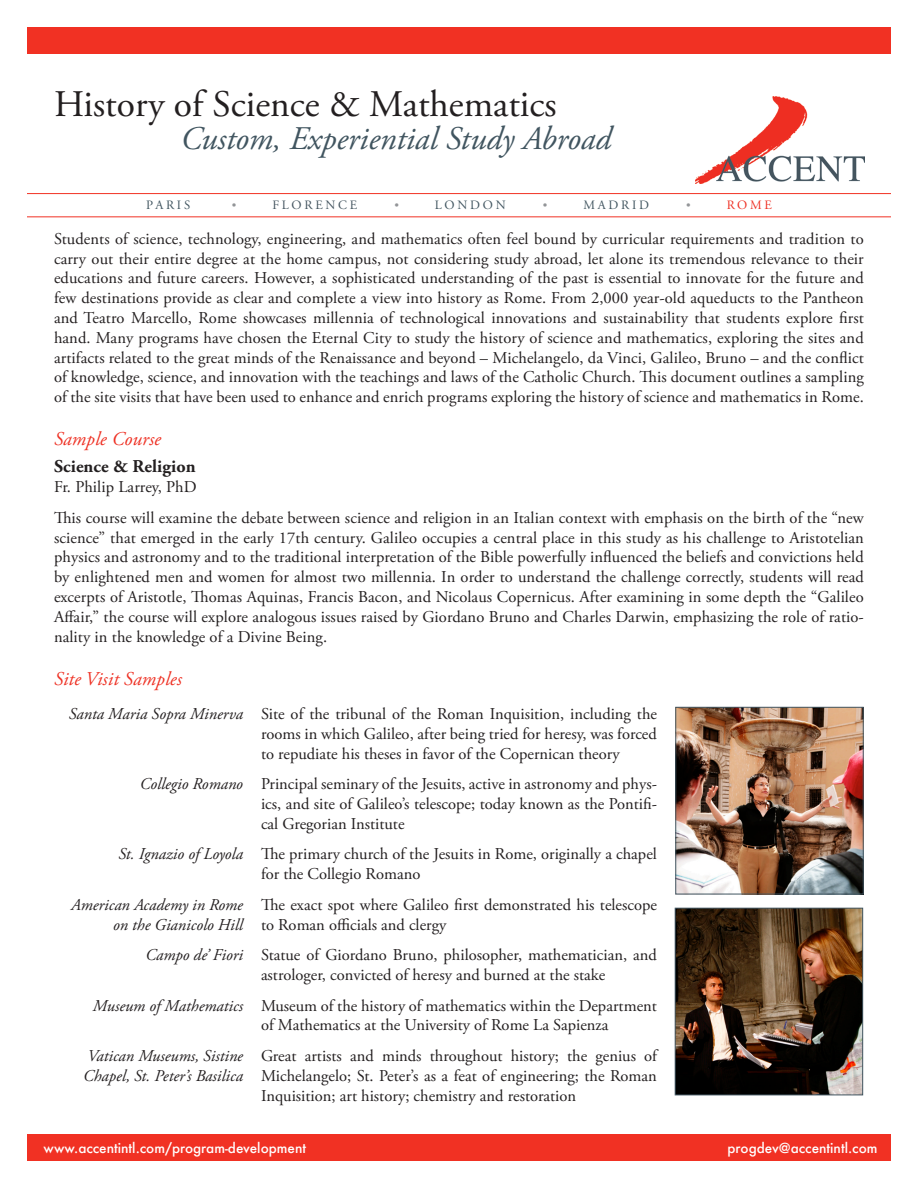
<style>
.page{position:relative;width:918px;height:1188px;background:#fff}
.page>*{position:absolute;margin:0;border:0;box-sizing:border-box;transform-origin:0 0}
.t1{font:37.5px "Adobe Garamond Pro";color:#231f20}
.t2{font:italic 33px "Adobe Garamond Pro";color:#415560}
.t3{font:italic 19.5px "Adobe Garamond Pro";letter-spacing:.005em;color:#ee3124}
.t4{font:700 18px "Adobe Garamond Pro";letter-spacing:.005em;color:#231f20}
.t5{font:16.5px/19.8px "Adobe Garamond Pro";color:#231f20;text-align:justify}
.t6{font:italic 16.5px/19.8px "Adobe Garamond Pro";color:#231f20;text-align:right}
.t7{font:500 13.5px "Futura";color:#fff}
.t8{font:12.75px "Adobe Garamond Pro";letter-spacing:.215em;color:#415560}
.t9{font:12.75px "Adobe Garamond Pro";letter-spacing:.215em;color:#455560}
.t10{font:12.75px "Adobe Garamond Pro";color:#ee3124}
.t11{font:12px "Adobe Garamond Pro";color:#939598}
</style>
<div class="page">
<div style="left:27px;top:1134px;width:864px;height:27px;background:#f13123"></div>
<img style="left:695px;top:96px;width:169px;height:88px">
<div style="left:27px;top:27px;width:864px;height:27px;background:#f13123"></div>
<hr style="left:27px;top:193px;width:864px;height:1px;background:#f13123">
<hr style="left:27px;top:217px;width:864px;height:1px;background:#f13123">
<img style="left:678px;top:709px;width:183px;height:183px">
<div style="left:676px;top:707px;width:187px;height:187px;border:1px solid #415560"></div>
<img style="left:677px;top:910px;width:184px;height:183px">
<div style="left:675px;top:908px;width:188px;height:187px;border:1px solid #415560"></div>
<p class="t1" style="left:54px;top:81px;width:504px">History of Science &amp; Mathematics</p>
<p class="t2" style="left:180px;top:119px;width:432px">Custom, Experiential Study Abroad</p>
<p class="t8" style="left:146px;top:197px;width:46px">PARIS</p>
<p class="t11" style="left:232px;top:198px;width:6px">•</p>
<p class="t9" style="left:272px;top:197px;width:86px">FLORENCE</p>
<p class="t11" style="left:394px;top:198px;width:6px">•</p>
<p class="t8" style="left:435px;top:197px;width:72px">LONDON</p>
<p class="t11" style="left:543px;top:198px;width:6px">•</p>
<p class="t8" style="left:583px;top:197px;width:67px">MADRID</p>
<p class="t11" style="left:686px;top:198px;width:6px">•</p>
<p class="t10" style="left:727px;top:197px;width:47px">ROME</p>
<p class="t5" style="left:54px;top:229px;width:811px">Students of science, technology, engineering, and mathematics often feel bound by curricular requirements and tradition to carry out their entire degree at the home campus, not considering study abroad, let alone its tremendous relevance to their educations and future careers. However, a sophisticated understanding of the past is essential to innovate for the future and few destinations provide as clear and complete a view into history as Rome. From 2,000 year-old aqueducts to the Pantheon and Teatro Marcello, Rome showcases millennia of technological innovations and sustainability that students explore first hand. Many programs have chosen the Eternal City to study the history of science and mathematics, exploring the sites and artifacts related to the great minds of the Renaissance and beyond – Michelangelo, da Vinci, Galileo, Bruno – and the conflict of knowledge, science, and innovation with the teachings and laws of the Catholic Church. This document outlines a sampling of the site visits that have been used to enhance and enrich programs exploring the history of science and mathematics in Rome.</p>
<p class="t3" style="left:54px;top:427px;width:108px">Sample Course</p>
<p class="t4" style="left:54px;top:456px;width:143px">Science &amp; Religion</p>
<p class="t5" style="left:54px;top:478px;width:144px">Fr. Philip Larrey, PhD</p>
<p class="t5" style="left:54px;top:508px;width:812px">This course will examine the debate between science and religion in an Italian context with emphasis on the birth of the “new science” that emerged in the early 17th century. Galileo occupies a central place in this study as his challenge to Aristotelian physics and astronomy and to the traditional interpretation of the Bible powerfully influenced the beliefs and convictions held by enlightened men and women for almost two millennia. In order to understand the challenge correctly, students will read excerpts of Aristotle, Thomas Aquinas, Francis Bacon, and Nicolaus Copernicus. After examining in some depth the “Galileo Affair,” the course will explore analogous issues raised by Giordano Bruno and Charles Darwin, emphasizing the role of ratio&shy;nality in the knowledge of a Divine Being.</p>
<p class="t3" style="left:54px;top:667px;width:129px">Site Visit Samples</p>
<p class="t6" style="left:69px;top:704px;width:176px">Santa Maria Sopra Minerva</p>
<p class="t6" style="left:140px;top:775px;width:105px">Collegio Romano</p>
<p class="t6" style="left:119px;top:845px;width:126px">St. Ignazio of Loyola</p>
<p class="t6" style="left:71px;top:895px;width:173px">American Academy in Rome on the Gianicolo Hill</p>
<p class="t6" style="left:146px;top:946px;width:99px">Campo de’ Fiori</p>
<p class="t6" style="left:93px;top:996px;width:152px">Museum of Mathematics</p>
<p class="t6" style="left:83px;top:1046px;width:161px;text-align:left">Vatican Museums, Sistine<br>Chapel, St. Peter’s Basilica</p>
<p class="t5" style="left:261px;top:705px;width:398px">Site of the tribunal of the Roman Inquisition, including the rooms in which Galileo, after being tried for heresy, was forced to repudiate his theses in favor of the Copernican theory</p>
<p class="t5" style="left:261px;top:775px;width:398px">Principal seminary of the Jesuits, active in astronomy and phys&shy;ics, and site of Galileo’s telescope; today known as the Pontifi&shy;cal Gregorian Institute</p>
<p class="t5" style="left:261px;top:845px;width:397px">The primary church of the Jesuits in Rome, originally a chapel for the Collegio Romano</p>
<p class="t5" style="left:261px;top:895px;width:397px">The exact spot where Galileo first demonstrated his telescope to Roman officials and clergy</p>
<p class="t5" style="left:261px;top:946px;width:397px">Statue of Giordano Bruno, philosopher, mathematician, and astrologer, convicted of heresy and burned at the stake</p>
<p class="t5" style="left:261px;top:996px;width:397px">Museum of the history of mathematics within the Department of Mathematics at the University of Rome La Sapienza</p>
<p class="t5" style="left:261px;top:1047px;width:398px">Great artists and minds throughout history; the genius of Michelangelo; St. Peter’s as a feat of engineering; the Roman Inquisition; art history; chemistry and restoration</p>
<p class="t7" style="left:44px;top:1139px;width:264px">www.accentintl.com/program-development</p>
<p class="t7" style="left:728px;top:1139px;width:151px">progdev@accentintl.com</p>
</div>
